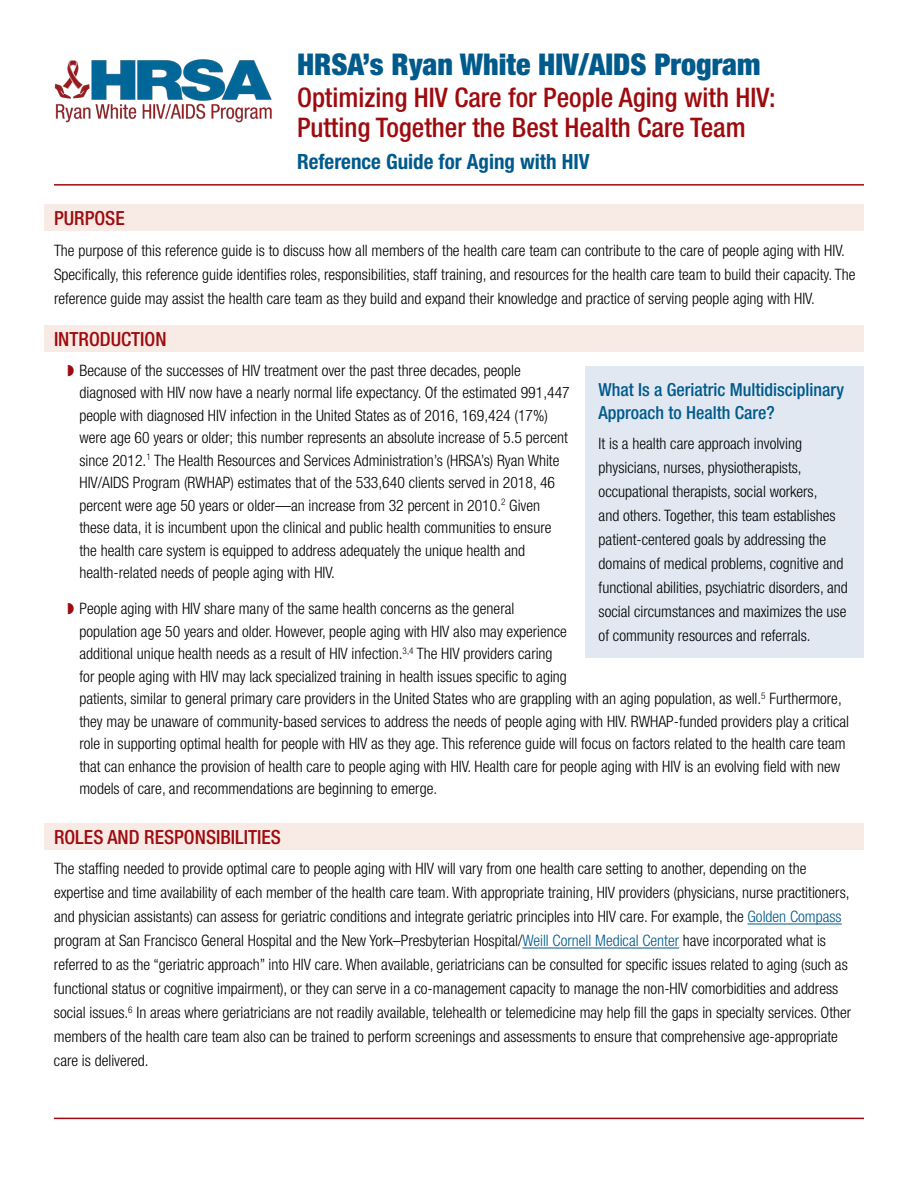
<style>
.page{position:relative;width:918px;height:1188px;background:#fff}
.page>*{position:absolute;margin:0;border:0;box-sizing:border-box;transform-origin:0 0}
.t1{font:900 condensed 30px "Helvetica Neue LT Std";color:#005a8b}
.t2{font:500 condensed 27px/30px "Helvetica Neue LT Std";color:#9e0b0f}
.t3{font:700 condensed 21px "Helvetica Neue LT Std";color:#005a8b}
.t4{font:500 condensed 19.5px "Helvetica Neue LT Std";color:#9e0b0f}
.t5{font:500 condensed 18px/22.5px "Helvetica Neue LT Std";color:#005a8b}
.t6{font:300 condensed 15.75px/24px "Helvetica Neue LT Std";color:#000}
.t7{font:300 condensed 9.15px "Helvetica Neue LT Std";color:#000}
.s1{color:#9e0b0f}
.s2{color:#005a8b}
</style>
<div class="page">
<hr style="left:54px;top:1118px;width:810px;height:1px;background:#9e0b0f">
<hr style="left:54px;top:184px;width:810px;height:2px;background:#9e0b0f">
<img style="left:54px;top:59px;width:218px;height:64px">
<div style="left:44px;top:204px;width:820px;height:27px;background:#f8ebe5"></div>
<div style="left:44px;top:326px;width:820px;height:26px;background:#f8ebe5"></div>
<div style="left:44px;top:823px;width:820px;height:26px;background:#f8ebe5"></div>
<hr style="left:748px;top:924px;width:94px;height:1px;background:#005a8b">
<hr style="left:522px;top:948px;width:157px;height:1px;background:#005a8b">
<div style="left:585px;top:366px;width:279px;height:291px;background:#e1e8f1"></div>
<h1 class="t1" style="left:297px;top:46px;width:465px">HRSA’s Ryan White HIV/AIDS Program</h1>
<h2 class="t2" style="left:297px;top:82px;width:480px">Optimizing HIV Care for People Aging with HIV:<br>Putting Together the Best Health Care Team</h2>
<h3 class="t3" style="left:297px;top:149px;width:294px">Reference Guide for Aging with HIV</h3>
<p class="t4" style="left:54px;top:206px;width:72px">PURPOSE</p>
<p class="t6" style="left:54px;top:238px;width:803px">The purpose of this reference guide is to discuss how all members of the health care team can contribute to the care of people aging with HIV.<br>Specifically, this reference guide identifies roles, responsibilities, staff training, and resources for the health care team to build their capacity. The reference guide may assist the health care team as they build and expand their knowledge and practice of serving people aging with HIV.</p>
<p class="t4" style="left:54px;top:328px;width:114px">INTRODUCTION</p>
<p class="t6" style="left:80px;top:359px;width:492px;line-height:22.5px;text-indent:-12px"><span class="s1">◗</span> Because of the successes of HIV treatment over the past three decades, people diagnosed with HIV now have a nearly normal life expectancy. Of the estimated 991,447 people with diagnosed HIV infection in the United States as of 2016, 169,424 (17%) were age 60 years or older; this number represents an absolute increase of 5.5 percent since 2012. The Health Resources and Services Administration’s (HRSA’s) Ryan White HIV/AIDS Program (RWHAP) estimates that of the 533,640 clients served in 2018, 46 percent were age 50 years or older—an increase from 32 percent in 2010. Given these data, it is incumbent upon the clinical and public health communities to ensure the health care system is equipped to address adequately the unique health and health-related needs of people aging with HIV.</p>
<p class="t5" style="left:599px;top:378px;width:247px">What Is a Geriatric Multidisciplinary<br>Approach to Health Care?</p>
<p class="t6" style="left:599px;top:432px;width:251px">It is a health care approach involving physicians, nurses, physiotherapists, occupational therapists, social workers,<br>and others. Together, this team establishes patient-centered goals by addressing the domains of medical problems, cognitive and functional abilities, psychiatric disorders, and social circumstances and maximizes the use of community resources and referrals.</p>
<p class="t7" style="left:146px;top:452px;width:6px">1</p>
<p class="t7" style="left:501px;top:497px;width:6px">2</p>
<p class="t6" style="left:80px;top:597px;width:771px;line-height:22.5px;text-indent:-12px"><span class="s1">◗</span> People aging with HIV share many of the same health concerns as the general<br>population age 50 years and older. However, people aging with HIV also may experience<br>additional unique health needs as a result of HIV infection. <sup>,</sup> The HIV providers caring<br>for people aging with HIV may lack specialized training in health issues specific to aging<br>patients, similar to general primary care providers in the United States who are grappling with an aging population, as well. Furthermore, they may be unaware of community-based services to address the needs of people aging with HIV. RWHAP-funded providers play a critical role in supporting optimal health for people with HIV as they age. This reference guide will focus on factors related to the health care team that can enhance the provision of health care to people aging with HIV. Health care for people aging with HIV is an evolving field with new models of care, and recommendations are beginning to emerge.</p>
<p class="t7" style="left:403px;top:645px;width:13px">34</p>
<p class="t7" style="left:761px;top:690px;width:6px">5</p>
<p class="t4" style="left:54px;top:825px;width:229px">ROLES AND RESPONSIBILITIES</p>
<p class="t6" style="left:54px;top:857px;width:799px">The staffing needed to provide optimal care to people aging with HIV will vary from one health care setting to another, depending on the expertise and time availability of each member of the health care team. With appropriate training, HIV providers (physicians, nurse practitioners, and physician assistants) can assess for geriatric conditions and integrate geriatric principles into HIV care. For example, the <span class="s2">Golden Compass </span>program at San Francisco General Hospital and the New York–Presbyterian Hospital/<span class="s2">Weill Cornell Medical Center</span> have incorporated what is referred to as the “geriatric approach” into HIV care. When available, geriatricians can be consulted for specific issues related to aging (such as functional status or cognitive impairment), or they can serve in a co-management capacity to manage the non-HIV comorbidities and address social issues. In areas where geriatricians are not readily available, telehealth or telemedicine may help fill the gaps in specialty services. Other members of the health care team also can be trained to perform screenings and assessments to ensure that comprehensive age-appropriate care is delivered.</p>
<p class="t7" style="left:128px;top:1005px;width:6px">6</p>
</div>
